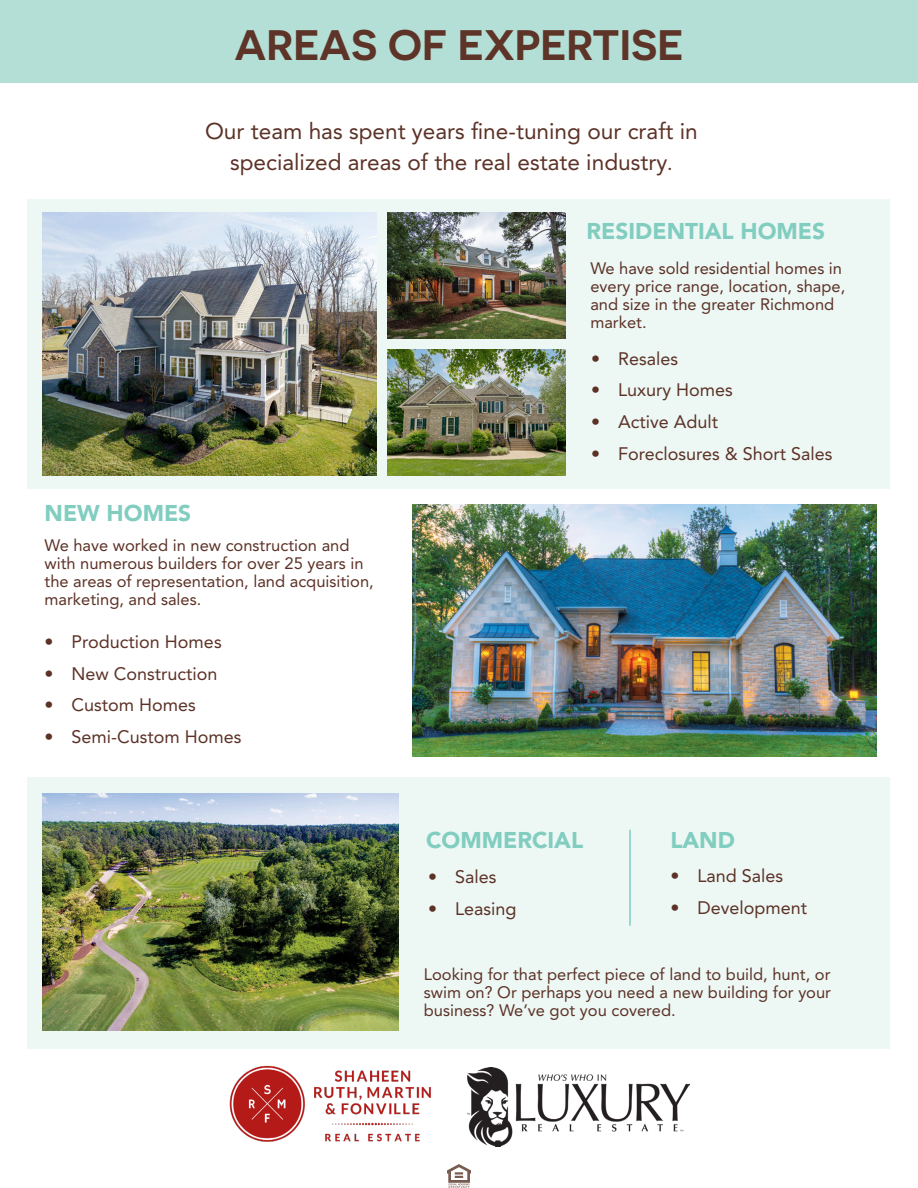
<style>
.page{position:relative;width:918px;height:1188px;background:#fff}
.page>*{position:absolute;margin:0;border:0;box-sizing:border-box;transform-origin:0 0}
.t1{font:600 42.6px "Novecentosanswide";color:#5d3427}
.t2{font:22.65px "Avenir LT Std";color:#5c3227}
.t3{font:900 22.65px "Avenir LT Std";color:#81cdc0}
.t4{font:18px "Avenir LT Std";color:#5c3227}
.t5{font:16.5px/18px "Avenir LT Std";color:#5c3227}
.s1{font-size:19.8px}
</style>
<div class="page">
<div style="left:0;top:0;width:918px;height:83px;background:#b3dfd7"></div>
<img style="left:229px;top:1065px;width:202px;height:77px">
<img style="left:467px;top:1068px;width:222px;height:78px">
<div style="left:27px;top:777px;width:862px;height:272px;background:#edf7f4"></div>
<div style="left:27px;top:199px;width:862px;height:290px;background:#edf7f4"></div>
<img style="left:388px;top:213px;width:177px;height:126px">
<img style="left:43px;top:213px;width:334px;height:262px">
<img style="left:412px;top:504px;width:464px;height:252px">
<img style="left:43px;top:794px;width:356px;height:237px">
<img style="left:388px;top:349px;width:177px;height:126px">
<hr style="left:629px;top:830px;width:2px;height:96px;background:#81cdc0">
<img style="left:447px;top:1165px;width:24px;height:22px">
<p class="t1" style="left:235px;top:19px;width:450px">AREAS OF EXPERTISE</p>
<p class="t2" style="left:205px;top:118px;width:494px">Our team has spent years fine-tuning our craft in</p>
<p class="t2" style="left:230px;top:149px;width:444px">specialized areas of the real estate industry<span class="s1">.</span></p>
<p class="t3" style="left:587px;top:218px;width:240px">RESIDENTIAL HOMES</p>
<p class="t5" style="left:590px;top:259px;width:256px">We have sold residential homes in every price range, location, shape, and size in the greater Richmond market.</p>
<p class="t3" style="left:45px;top:500px;width:148px">NEW HOMES</p>
<p class="t5" style="left:45px;top:536px;width:331px">We have worked in new construction and with numerous builders for over 25 years in the areas of representation, land acquisition, marketing, and sales.</p>
<p class="t4" style="left:45px;top:631px;width:179px">• Production Homes</p>
<p class="t4" style="left:45px;top:663px;width:175px">• New Construction</p>
<p class="t4" style="left:45px;top:694px;width:153px">• Custom Homes</p>
<p class="t4" style="left:45px;top:726px;width:199px">• Semi-Custom Homes</p>
<p class="t4" style="left:591px;top:348px;width:89px">• Resales</p>
<p class="t4" style="left:591px;top:380px;width:143px">• Luxury Homes</p>
<p class="t4" style="left:591px;top:411px;width:129px">• Active Adult</p>
<p class="t4" style="left:591px;top:443px;width:243px">• Foreclosures &amp; Short Sales</p>
<p class="t3" style="left:426px;top:827px;width:159px">COMMERCIAL</p>
<p class="t3" style="left:670px;top:827px;width:66px">LAND</p>
<p class="t4" style="left:428px;top:867px;width:70px">• Sales</p>
<p class="t4" style="left:428px;top:898px;width:90px">• Leasing</p>
<p class="t4" style="left:670px;top:866px;width:114px">• Land Sales</p>
<p class="t4" style="left:670px;top:897px;width:138px">• Development</p>
<p class="t5" style="left:424px;top:965px;width:409px;text-align:justify">Looking for that perfect piece of land to build, hunt, or swim on? Or perhaps you need a new building for your business? We’ve got you covered.</p>
</div>
